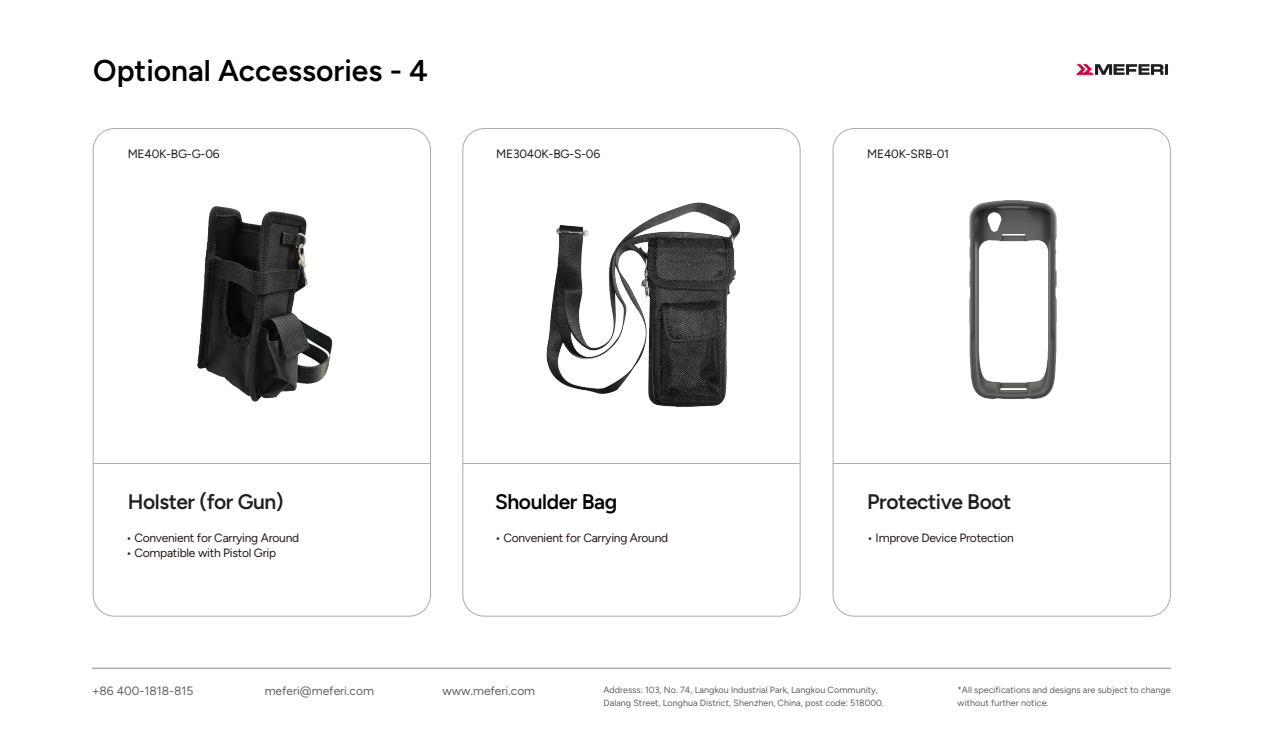
<style>
.page{position:relative;width:1263px;height:745px;background:#fff}
.page>*{position:absolute;margin:0;border:0;box-sizing:border-box;transform-origin:0 0}
.t1{font:600 30px "Figtree";color:#000}
.t2{font:600 21px "Figtree";letter-spacing:-.02em;color:#1f1f21}
.t3{font:600 21px "Figtree";letter-spacing:-.02em;color:#000}
.t4{font:12px "Figtree";letter-spacing:-.02em;color:#231815}
.t5{font:12px "Figtree";color:#606060}
.t6{font:12px "Figtree";letter-spacing:-.02em;color:#1f1f21}
.t7{font:9px/13.5px "Figtree";color:#606060}
</style>
<div class="page">
<svg style="left:1076px;top:64px;width:92px;height:11px"></svg>
<img style="left:197px;top:206px;width:136px;height:196px">
<img style="left:969px;top:200px;width:88px;height:199px">
<hr style="left:92px;top:667px;width:1079px;height:1px;background:#aaa">
<img style="left:546px;top:202px;width:195px;height:205px">
<hr style="left:93px;top:463px;width:337px;height:1px;background:#aaa">
<hr style="left:463px;top:463px;width:337px;height:1px;background:#aaa">
<hr style="left:833px;top:463px;width:337px;height:1px;background:#aaa">
<h1 class="t1" style="left:93px;top:53px;width:336px">Optional Accessories - 4</h1>
<h3 class="t6" style="left:128px;top:147px;width:93px">ME40K-BG-G-06</h3>
<h3 class="t6" style="left:496px;top:147px;width:105px">ME3040K-BG-S-06</h3>
<h3 class="t6" style="left:867px;top:147px;width:83px">ME40K-SRB-01</h3>
<h2 class="t2" style="left:128px;top:489px;width:158px">Holster (for Gun)</h2>
<h3 class="t4" style="left:126px;top:530px;width:175px">• Convenient for Carrying Around</h3>
<h3 class="t4" style="left:126px;top:546px;width:152px">• Compatible with Pistol Grip</h3>
<h2 class="t3" style="left:495px;top:489px;width:124px">Shoulder Bag</h2>
<h3 class="t4" style="left:495px;top:530px;width:175px">• Convenient for Carrying Around</h3>
<h2 class="t2" style="left:867px;top:489px;width:146px">Protective Boot</h2>
<h3 class="t4" style="left:867px;top:530px;width:148px">• Improve Device Protection</h3>
<h3 class="t5" style="left:265px;top:684px;width:111px">meferi@meferi.com</h3>
<h3 class="t5" style="left:442px;top:684px;width:94px">www.meferi.com</h3>
<p class="t7" style="left:958px;top:682px;width:214px">*All specifications and designs are subject to change without further notice.</p>
<h3 class="t5" style="left:92px;top:684px;width:103px">+86 400-1818-815</h3>
<p class="t7" style="left:603px;top:682px;width:282px">Addresss: 103, No. 74, Langkou lndustrial Park, Langkou Community,<br>Dalang Street, Longhua District, Shenzhen, China, post code: 518000.</p>
</div>
